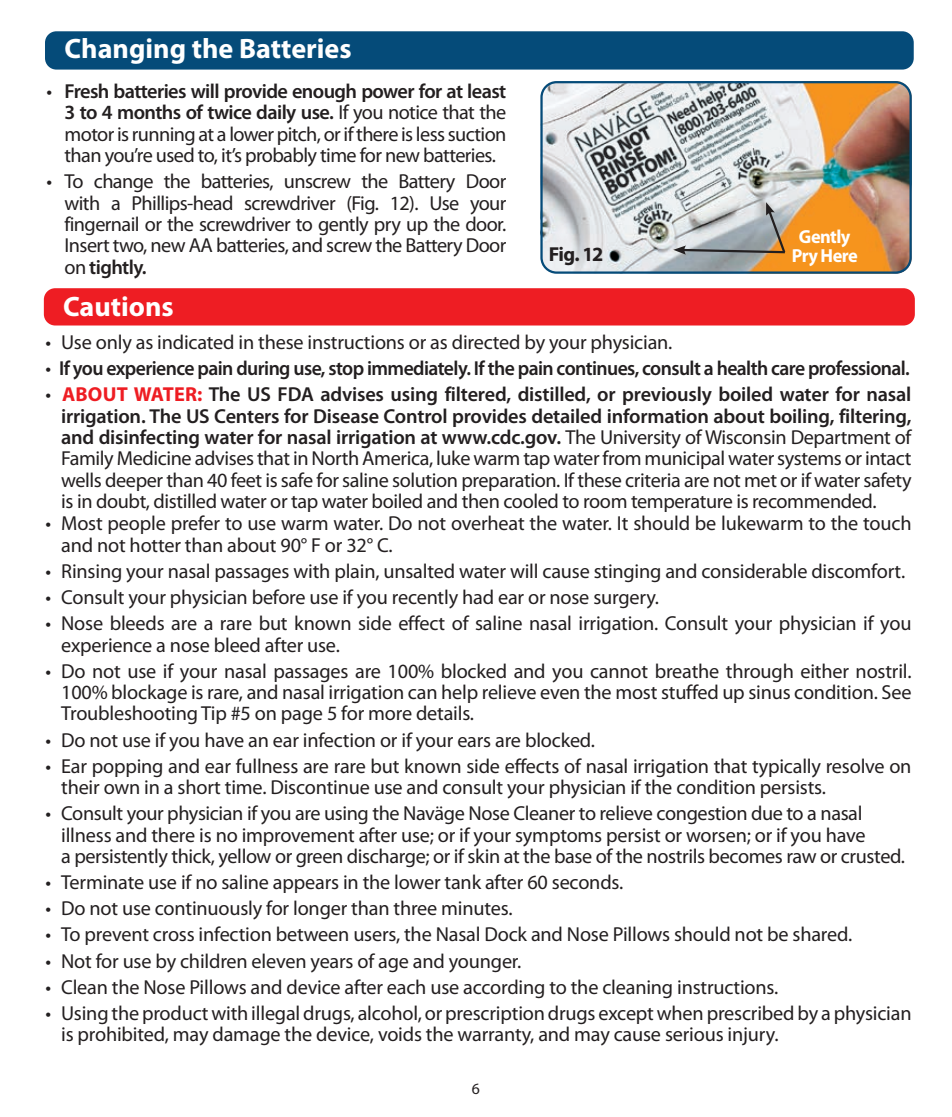
<style>
.page{position:relative;width:952px;height:1117px;background:#fff}
.page>*{position:absolute;margin:0;border:0;box-sizing:border-box;transform-origin:0 0}
.t1{font:700 28.12px "Myriad Pro";color:#fff}
.t2{font:20.25px/21.4px "Myriad Pro";letter-spacing:-.01em;color:#231f20}
.t3{font:600 20.25px "Myriad Pro";letter-spacing:-.03em;color:#231f20}
.t4{font:700 20.25px "Myriad Pro";color:#231f20}
.t5{font:700 18.9px/19.3px "Myriad Pro";letter-spacing:-.03em;color:#fff;text-align:center}
.t6{font:15.75px "Myriad Pro";color:#231f20}
.s1{font-weight:600}
.s2{font-weight:400}
.s3{font-weight:700;color:#ee1d23}
</style>
<div class="page">
<div style="left:45px;top:31px;width:868px;height:39px;background:#054b79;border-radius:11px"></div>
<img style="left:543px;top:84px;width:366px;height:187px">
<div style="left:540px;top:81px;width:372px;height:193px;border:2px solid #054b79;border-radius:15px"></div>
<svg style="left:673px;top:202px;width:114px;height:53px;background:#b3b5b4"></svg>
<div style="left:44px;top:288px;width:871px;height:37px;background:#ee1d23;border-radius:11px"></div>
<h1 class="t1" style="left:65px;top:31px;width:289px">Changing the Batteries</h1>
<p class="t2" style="left:65px;top:80px;width:443px;text-align:justify;text-indent:-18px">• <span class="s1">Fresh batteries will provide enough power for at least 3 to 4 months of twice daily use.</span> If you notice that the motor is running at a lower pitch, or if there is less suction than you’re used to, it’s probably time for new batteries.</p>
<p class="t2" style="left:65px;top:170px;width:443px;text-align:justify;text-indent:-18px">• To change the batteries, unscrew the Battery Door with a Phillips-head screwdriver (Fig. 12). Use your fingernail or the screwdriver to gently pry up the door.<br>Insert two, new AA batteries, and screw the Battery Door on <span class="s1">tightly.</span></p>
<h1 class="t1" style="left:63px;top:288px;width:112px">Cautions</h1>
<p class="t4" style="left:549px;top:241px;width:56px">Fig. 12</p>
<p class="t5" style="left:792px;top:226px;width:68px">Gently<br>Pry Here</p>
<p class="t2" style="left:45px;top:331px;width:628px">• Use only as indicated in these instructions or as directed by your physician.</p>
<p class="t3" style="left:45px;top:355px;width:866px"><span class="s2">•</span> If you experience pain during use, stop immediately. If the pain continues, consult a health care professional.</p>
<p class="t2" style="left:61px;top:383px;width:852px;text-align:justify;text-indent:-16px">• <span class="s3">ABOUT WATER:</span> <span class="s1">The US FDA advises using filtered, distilled, or previously boiled water for nasal irrigation. The US Centers for Disease Control provides detailed information about boiling, filtering, and disinfecting water for nasal irrigation at www.cdc.gov.</span> The University of Wisconsin Department of Family Medicine advises that in North America, luke warm tap water from municipal water systems or intact wells deeper than 40 feet is safe for saline solution preparation. If these criteria are not met or if water safety is in doubt, distilled water or tap water boiled and then cooled to room temperature is recommended.</p>
<p class="t2" style="left:61px;top:512px;width:852px;text-indent:-16px">• Most people prefer to use warm water. Do not overheat the water. It should be lukewarm to the touch and not hotter than about 90° F or 32° C.</p>
<p class="t2" style="left:45px;top:560px;width:861px">• Rinsing your nasal passages with plain, unsalted water will cause stinging and considerable discomfort.</p>
<p class="t2" style="left:45px;top:586px;width:615px">• Consult your physician before use if you recently had ear or nose surgery.</p>
<p class="t2" style="left:61px;top:612px;width:852px;text-indent:-16px">• Nose bleeds are a rare but known side effect of saline nasal irrigation. Consult your physician if you experience a nose bleed after use.</p>
<p class="t2" style="left:61px;top:659px;width:852px;text-align:justify;text-indent:-16px">• Do not use if your nasal passages are 100% blocked and you cannot breathe through either nostril.<br>100% blockage is rare, and nasal irrigation can help relieve even the most stuffed up sinus condition. See Troubleshooting Tip #5 on page 5 for more details.</p>
<p class="t2" style="left:45px;top:728px;width:551px">• Do not use if you have an ear infection or if your ears are blocked.</p>
<p class="t2" style="left:61px;top:754px;width:852px;text-indent:-16px">• Ear popping and ear fullness are rare but known side effects of nasal irrigation that typically resolve on their own in a short time. Discontinue use and consult your physician if the condition persists.</p>
<p class="t2" style="left:61px;top:802px;width:845px;text-indent:-16px">• Consult your physician if you are using the Naväge Nose Cleaner to relieve congestion due to a nasal illness and there is no improvement after use; or if your symptoms persist or worsen; or if you have<br>a persistently thick, yellow or green discharge; or if skin at the base of the nostrils becomes raw or crusted.</p>
<p class="t2" style="left:45px;top:871px;width:579px">• Terminate use if no saline appears in the lower tank after 60 seconds.</p>
<p class="t2" style="left:45px;top:897px;width:469px">• Do not use continuously for longer than three minutes.</p>
<p class="t2" style="left:45px;top:923px;width:808px">• To prevent cross infection between users, the Nasal Dock and Nose Pillows should not be shared.</p>
<p class="t2" style="left:45px;top:949px;width:477px">• Not for use by children eleven years of age and younger.</p>
<p class="t2" style="left:45px;top:975px;width:734px">• Clean the Nose Pillows and device after each use according to the cleaning instructions.</p>
<p class="t2" style="left:61px;top:1001px;width:852px;text-indent:-16px">• Using the product with illegal drugs, alcohol, or prescription drugs except when prescribed by a physician is prohibited, may damage the device, voids the warranty, and may cause serious injury.</p>
<p class="t6" style="left:472px;top:1078px;width:10px">6</p>
</div>
